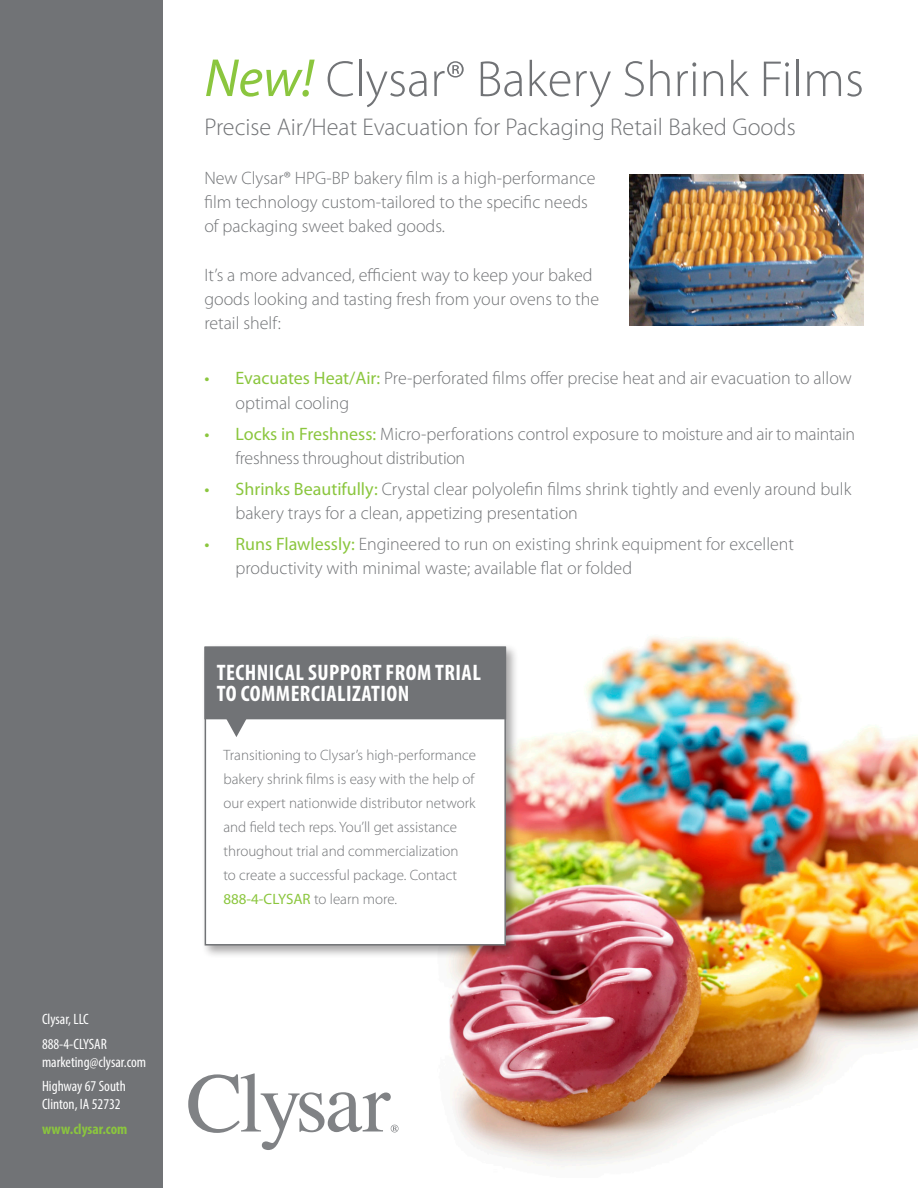
<style>
.page{position:relative;width:918px;height:1188px;background:#fff}
.page>*{position:absolute;margin:0;border:0;box-sizing:border-box;transform-origin:0 0}
.t1{font:300 51px "Myriad Pro";color:#717376}
.t2{font:300 24.3px "Myriad Pro";color:#717376}
.t3{font:700 condensed 22.5px/21.6px "Myriad Pro";letter-spacing:.02em;color:#fff}
.t4{font:300 18px/24.3px "Myriad Pro";color:#717376}
.t5{font:300 18px/24.3px "Myriad Pro";letter-spacing:-.02em;color:#717376}
.t6{font:300 15px/24px "Myriad Pro";color:#717376}
.t7{font:condensed 15px/18px "Myriad Pro";color:#fff}
.t8{font:700 condensed 15px "Myriad Pro";color:#8bc63e}
.s1{font-weight:400;font-style:italic;font-size:54px;color:#8bc63e}
.s2{font-weight:400;color:#8bc63e}
</style>
<div class="page">
<img style="left:449px;top:636px;width:469px;height:528px">
<div style="left:0;top:0;width:163px;height:1188px;background:#717376"></div>
<div style="left:201px;top:643px;width:318px;height:315px;background:#231f20;opacity:.4"></div>
<div style="left:205px;top:646px;width:301px;height:300px;background:#fff;border:2px solid #717376"></div>
<div style="left:204px;top:647px;width:302px;height:72px;background:#717376"></div>
<svg style="left:216px;top:716px;width:41px;height:21px"></svg>
<svg style="left:188px;top:1073px;width:211px;height:77px"></svg>
<img style="left:630px;top:174px;width:234px;height:152px">
<p class="t7" style="left:42px;top:1010px;width:48px">Clysar, LLC</p>
<p class="t7" style="left:42px;top:1034px;width:106px">888-4-CLYSAR marketing@clysar.com</p>
<p class="t7" style="left:42px;top:1077px;width:85px">Highway 67 South<br>Clinton, IA 52732</p>
<p class="t8" style="left:42px;top:1120px;width:87px">www.clysar.com</p>
<p class="t1" style="left:204px;top:48px;width:661px"><span class="s1">New!</span> Clysar® Bakery Shrink Films</p>
<p class="t2" style="left:204px;top:112px;width:593px">Precise Air/Heat Evacuation for Packaging Retail Baked Goods</p>
<p class="t4" style="left:204px;top:165px;width:393px">New Clysar® HPG-BP bakery film is a high-performance film technology custom-tailored to the specific needs of packaging sweet baked goods.</p>
<p class="t4" style="left:204px;top:262px;width:396px">It’s a more advanced, efficient way to keep your baked goods looking and tasting fresh from your ovens to the retail shelf:</p>
<p class="t4" style="left:236px;top:366px;width:618px;text-indent:-31px"><span class="s2">• Evacuates Heat/Air:</span> Pre-perforated films offer precise heat and air evacuation to allow optimal cooling</p>
<p class="t5" style="left:236px;top:421px;width:621px;text-indent:-31px"><span class="s2">• Locks in Freshness:</span> Micro-perforations control exposure to moisture and air to maintain freshness throughout distribution</p>
<p class="t4" style="left:236px;top:477px;width:617px;text-indent:-31px"><span class="s2">• Shrinks Beautifully:</span> Crystal clear polyolefin films shrink tightly and evenly around bulk bakery trays for a clean, appetizing presentation</p>
<p class="t4" style="left:236px;top:532px;width:560px;text-indent:-31px"><span class="s2">• Runs Flawlessly:</span> Engineered to run on existing shrink equipment for excellent productivity with minimal waste; available flat or folded</p>
<p class="t3" style="left:217px;top:661px;width:266px">TECHNICAL SUPPORT FROM TRIAL<br>TO COMMERCIALIZATION</p>
<p class="t6" style="left:223px;top:743px;width:254px">Transitioning to Clysar’s high-performance bakery shrink films is easy with the help of our expert nationwide distributor network and field tech reps. You’ll get assistance throughout trial and commercialization<br>to create a successful package. Contact <span class="s2">888-4-CLYSAR</span> to learn more.</p>
</div>
